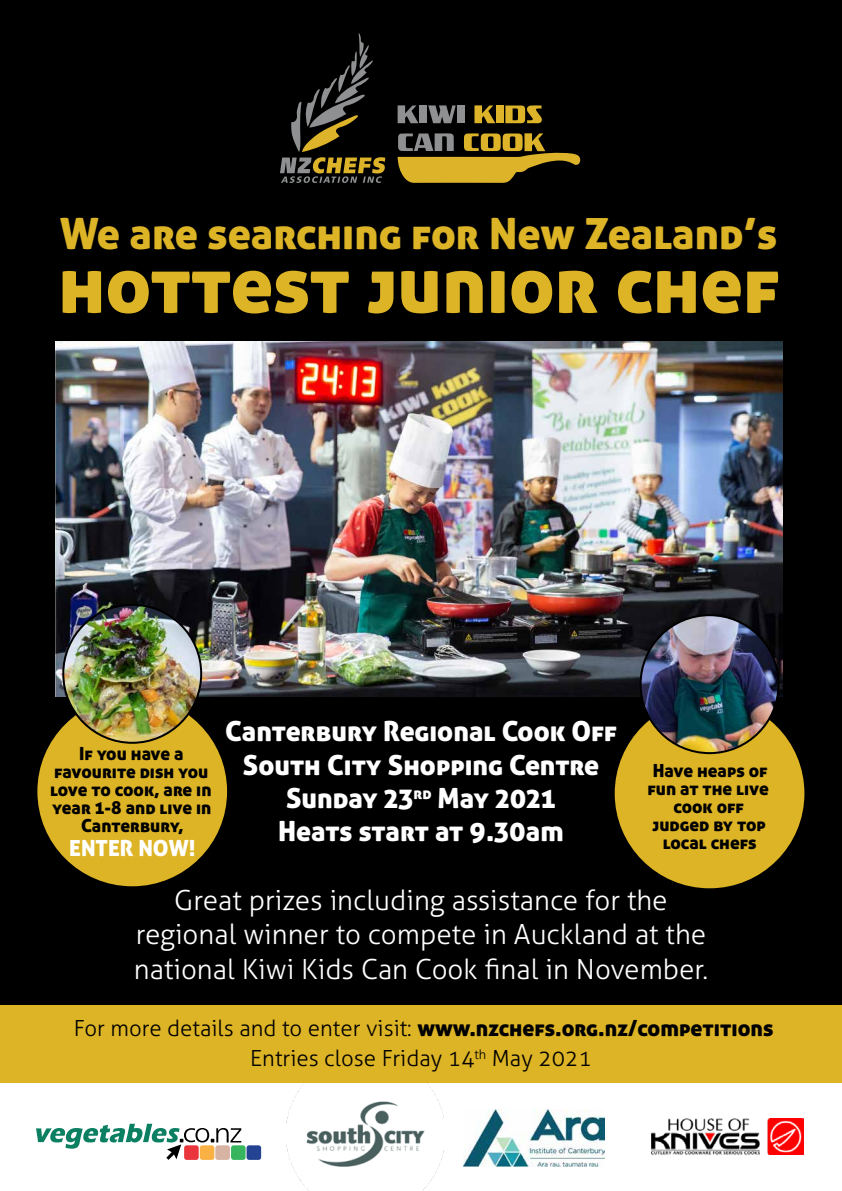
<style>
.page{position:relative;width:842px;height:1191px;background:#fff}
.page>*{position:absolute;margin:0;border:0;box-sizing:border-box;transform-origin:0 0}
.t1{font:79.2px "Aller Display";color:#ddb426}
.t2{font:43.1px "Aller Display";color:#ddb426}
.t3{font:300 27.8px/34.7px "Aller";color:#fff;text-align:center}
.t4{font:27.8px/33.3px "Aller Display";color:#fff;text-align:center}
.t5{font:22.2px "Aller Display";color:#000}
.t6{font:300 22.2px "Aller";color:#000}
.t7{font:22.2px "Aller Display";color:#fff}
.t8{font:18.1px/18.1px "Aller Display";color:#000;text-align:center}
.s1{font-family:"Aller";font-weight:300}
</style>
<div class="page">
<img style="left:287px;top:1082px;width:158px;height:109px">
<div style="left:0;top:0;width:842px;height:1005px;background:#000"></div>
<img style="left:56px;top:342px;width:726px;height:354px">
<div style="left:0;top:1005px;width:842px;height:77px;background:#ddb426"></div>
<div style="left:419px;top:105px;width:8px;height:18px;background:#8e9092"></div>
<div style="left:457px;top:105px;width:8px;height:18px;background:#8e9092"></div>
<svg style="left:398px;top:105px;width:20px;height:18px"></svg>
<svg style="left:428px;top:105px;width:28px;height:18px"></svg>
<div style="left:496px;top:105px;width:8px;height:18px;background:#dcb329"></div>
<svg style="left:474px;top:105px;width:21px;height:18px"></svg>
<svg style="left:505px;top:105px;width:37px;height:18px"></svg>
<svg style="left:398px;top:133px;width:182px;height:50px"></svg>
<svg style="left:280px;top:33px;width:106px;height:150px"></svg>
<div style="left:231px;top:1145px;width:15px;height:14px;background:#37b55e;border-radius:3px"></div>
<div style="left:247px;top:1145px;width:14px;height:14px;background:#244393;border-radius:3px"></div>
<svg style="left:36px;top:1123px;width:205px;height:36px"></svg>
<img style="left:464px;top:1109px;width:140px;height:57px">
<img style="left:651px;top:1118px;width:153px;height:37px">
<div style="left:615px;top:698px;width:189px;height:190px;background:#ddb426;border-radius:50%"></div>
<img style="left:641px;top:615px;width:137px;height:137px">
<div style="left:37px;top:696px;width:190px;height:190px;background:#ddb426;border-radius:50%"></div>
<img style="left:63px;top:605px;width:138px;height:138px;border-radius:69px">
<h2 class="t2" style="left:60px;top:206px;width:719px">We are searching for New Zealand’s</h2>
<h1 class="t1" style="left:58px;top:234px;width:723px">hottest junior chef</h1>
<p class="t8" style="left:50px;top:744px;width:163px">If you have a favourite dish you love to cook, are in year 1-8 and live in<br>Canterbury,</p>
<p class="t7" style="left:69px;top:834px;width:128px">ENTER NOW!</p>
<h3 class="t4" style="left:225px;top:714px;width:393px">Canterbury Regional Cook Off<br>South City Shopping Centre<br>Sunday 23<sup>rd</sup> May 2021<br>Heats start at 9.30am</h3>
<p class="t8" style="left:647px;top:760px;width:123px">Have heaps of fun at the live cook off judged by top local chefs</p>
<h3 class="t3" style="left:134px;top:882px;width:576px">Great prizes including assistance for the regional winner to compete in Auckland at the national Kiwi Kids Can Cook final in November.</h3>
<p class="t5" style="left:74px;top:1013px;width:701px"><span class="s1">For more details and to enter visit:</span> www.nzchefs.org.nz/competitions</p>
<p class="t6" style="left:250px;top:1045px;width:343px">Entries close Friday 14<sup>th</sup> May 2021</p>
</div>
